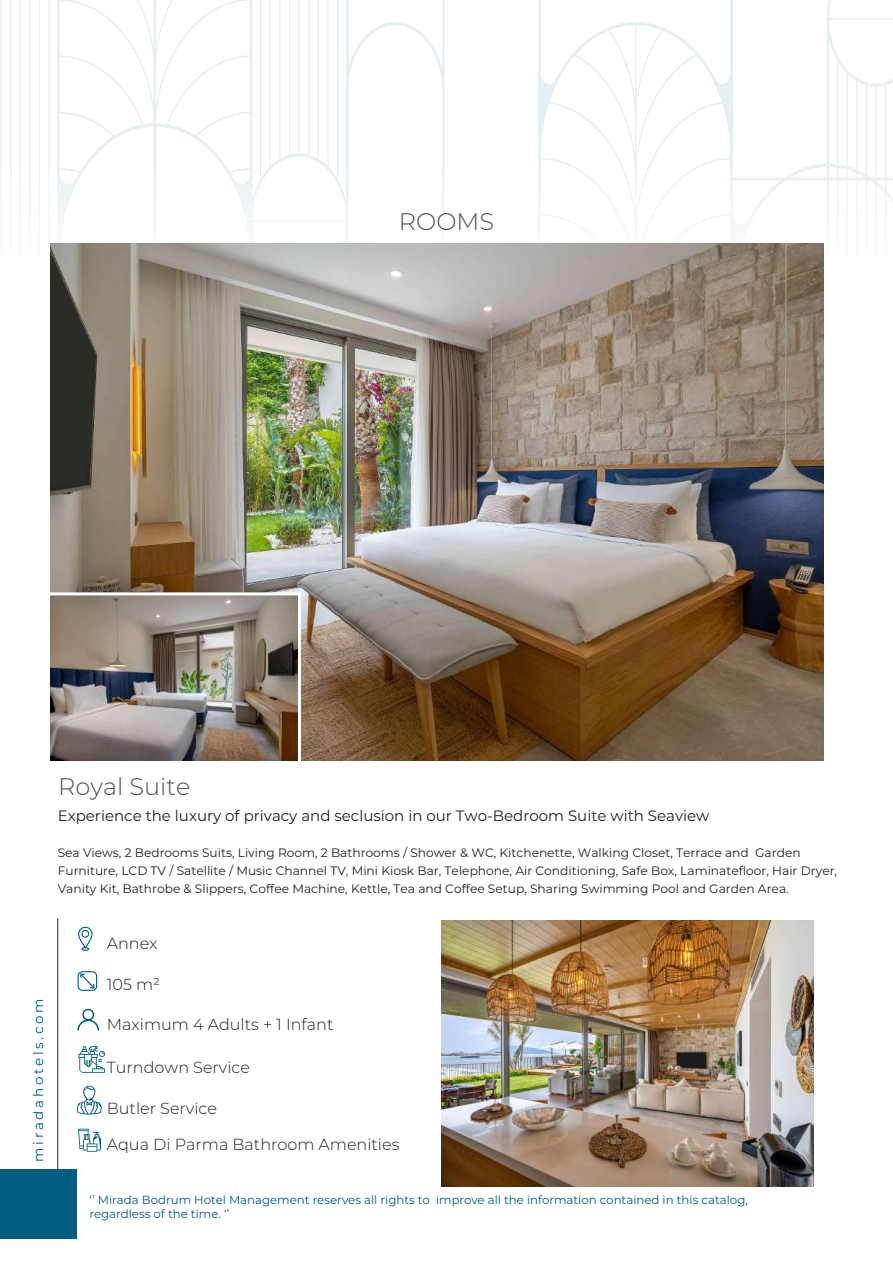
<style>
.page{position:relative;width:893px;height:1263px;background:#fff}
.page>*{position:absolute;margin:0;border:0;box-sizing:border-box;transform-origin:0 0}
.t1{font:300 24px "Montserrat";color:#4b505a}
.t2{font:300 16.05px "Montserrat";color:#231f20}
.t3{font:15px "Montserrat";color:#231f20}
.t4{font:13.5px "Montserrat";letter-spacing:.2em;color:#005d80}
.t5{font:12.15px/18px "Montserrat";color:#231f20}
.t6{font:11.7px/14.1px "Montserrat";color:#005d80}
</style>
<div class="page">
<svg style="left:0;top:0;width:445px;height:157px"></svg>
<svg style="left:538px;top:0;width:355px;height:157px"></svg>
<svg style="left:0;top:157px;width:893px;height:87px"></svg>
<div style="left:0;top:1169px;width:77px;height:70px;background:#005d80"></div>
<svg style="left:78px;top:927px;width:15px;height:24px"></svg>
<svg style="left:78px;top:971px;width:19px;height:20px"></svg>
<svg style="left:77px;top:1008px;width:22px;height:22px"></svg>
<hr style="left:57px;top:918px;width:1px;height:253px;background:#231f20">
<svg style="left:78px;top:1046px;width:27px;height:27px"></svg>
<svg style="left:77px;top:1086px;width:25px;height:28px"></svg>
<img style="left:50px;top:244px;width:774px;height:516px">
<svg style="left:78px;top:1129px;width:23px;height:23px"></svg>
<img style="left:50px;top:596px;width:247px;height:164px">
<div style="left:42px;top:592px;width:259px;height:176px;border:3px solid #fff"></div>
<img style="left:441px;top:920px;width:373px;height:267px">
<h1 class="t1" style="left:399px;top:205px;width:97px">ROOMS</h1>
<h1 class="t1" style="left:58px;top:770px;width:134px">Royal Suite</h1>
<p class="t3" style="left:58px;top:805px;width:653px">Experience the luxury of privacy and seclusion in our Two-Bedroom Suite with Seaview</p>
<p class="t5" style="left:58px;top:843px;width:781px">Sea Views, 2 Bedrooms Suits, Living Room, 2 Bathrooms / Shower &amp; WC, Kitchenette, Walking Closet, Terrace and Garden<br>Furniture, LCD TV / Satellite / Music Channel TV, Mini Kiosk Bar, Telephone, Air Conditioning, Safe Box, Laminatefloor, Hair Dryer,<br>Vanity Kit, Bathrobe &amp; Slippers, Coffee Machine, Kettle, Tea and Coffee Setup, Sharing Swimming Pool and Garden Area.</p>
<p class="t4" style="left:29px;top:1162px;width:165px;rotate:-90deg">miradahotels.com</p>
<h2 class="t2" style="left:107px;top:933px;width:52px">Annex</h2>
<h2 class="t2" style="left:107px;top:974px;width:55px">105 m²</h2>
<h2 class="t2" style="left:107px;top:1014px;width:228px">Maximum 4 Adults + 1 Infant</h2>
<h2 class="t2" style="left:107px;top:1056px;width:145px">Turndown Service</h2>
<h2 class="t2" style="left:107px;top:1098px;width:112px">Butler Service</h2>
<h2 class="t2" style="left:107px;top:1133px;width:294px">Aqua Di Parma Bathroom Amenities</h2>
<p class="t6" style="left:90px;top:1192px;width:660px">‘’ Mirada Bodrum Hotel Management reserves all rights to improve all the information contained in this catalog, regardless of the time. ‘’</p>
</div>
